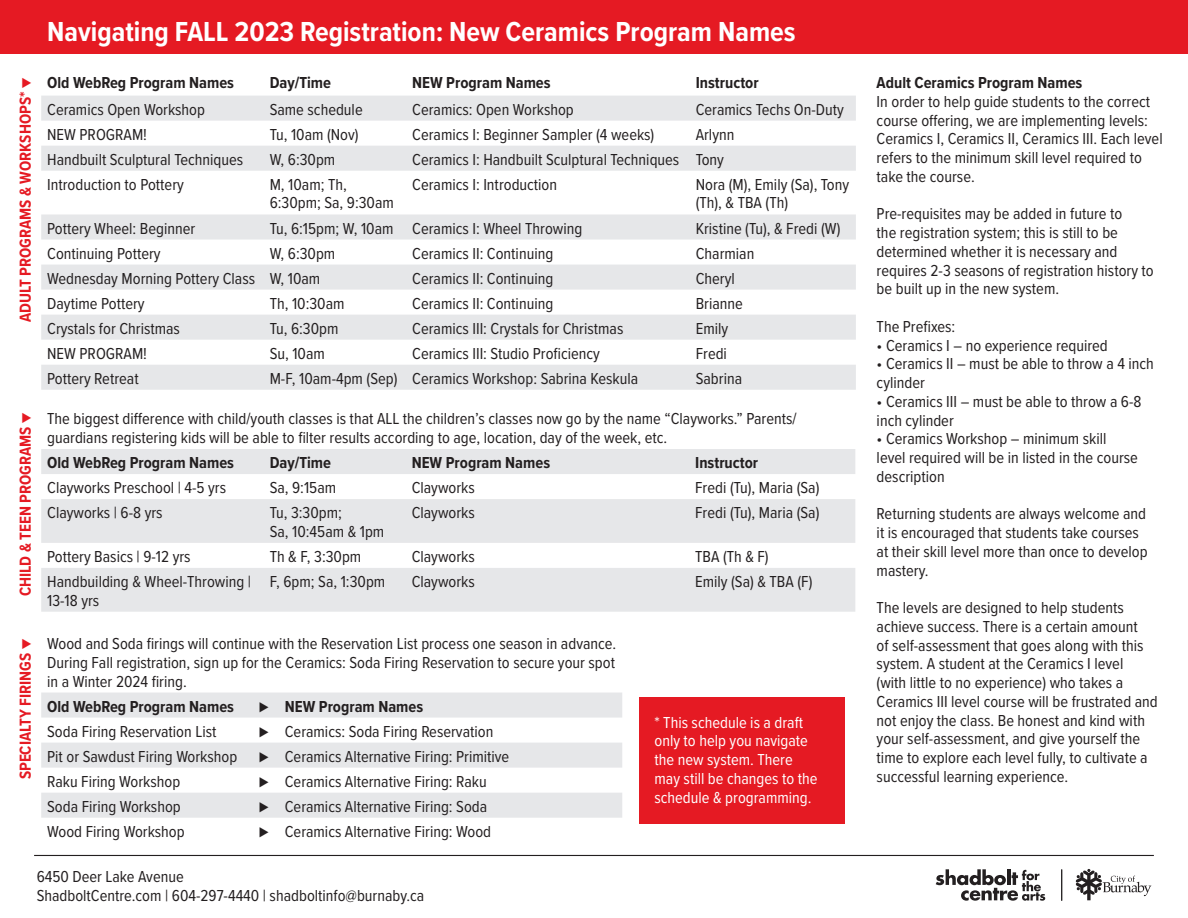
<style>
.page{position:relative;width:1188px;height:918px;background:#fff}
.page>*{position:absolute;margin:0;border:0;box-sizing:border-box;transform-origin:0 0}
.t1{font:700 28.5px "Proxima Nova Cond";color:#fff}
.t2{font:16.5px/18.8px "Proxima Nova Cond";color:#231f20}
.t3{font:700 16.5px "Proxima Nova Cond";color:#231f20}
.t4{font:16.5px/18.8px "Proxima Nova Cond";color:#fff}
.t5{font:700 16.5px "Proxima Nova Cond";color:#e51a23}
</style>
<div class="page">
<div style="left:639px;top:698px;width:206px;height:126px;background:#e51a23"></div>
<div style="left:0;top:0;width:1188px;height:53px;background:#e51a23"></div>
<svg style="left:41px;top:96px;width:815px;height:294px;fill:#eeeff0"></svg>
<svg style="left:1076px;top:869px;width:75px;height:31px"></svg>
<svg style="left:936px;top:869px;width:109px;height:32px"></svg>
<hr style="left:1061px;top:869px;width:1px;height:32px;background:#231f20">
<svg style="left:41px;top:693px;width:581px;height:125px;fill:#e6e7e9"></svg>
<svg style="left:41px;top:449px;width:814px;height:163px;fill:#e6e7e9"></svg>
<hr style="left:34px;top:855px;width:1120px;height:1px;background:#231f20">
<p class="t5" style="left:13px;top:322px;width:246px;rotate:-90deg">ADULT PROGRAMS &amp; WORKSHOPS* ▼</p>
<p class="t5" style="left:13px;top:596px;width:185px;rotate:-90deg">CHILD &amp; TEEN PROGRAMS ▼</p>
<p class="t1" style="left:47px;top:10px;width:750px">Navigating FALL 2023 Registration: New Ceramics Program Names</p>
<p class="t3" style="left:47px;top:70px;width:188px">Old WebReg Program Names</p>
<p class="t3" style="left:270px;top:70px;width:63px">Day/Time</p>
<p class="t3" style="left:412px;top:70px;width:140px">NEW Program Names</p>
<p class="t3" style="left:696px;top:70px;width:64px">Instructor</p>
<p class="t2" style="left:47px;top:99px;width:159px">Ceramics Open Workshop</p>
<p class="t2" style="left:270px;top:99px;width:95px">Same schedule</p>
<p class="t2" style="left:412px;top:99px;width:163px">Ceramics: Open Workshop</p>
<p class="t2" style="left:696px;top:99px;width:150px">Ceramics Techs On-Duty</p>
<p class="t2" style="left:47px;top:124px;width:101px">NEW PROGRAM!</p>
<p class="t2" style="left:270px;top:124px;width:90px">Tu, 10am (Nov)</p>
<p class="t2" style="left:412px;top:124px;width:244px">Ceramics I: Beginner Sampler (4 weeks)</p>
<p class="t2" style="left:696px;top:124px;width:40px">Arlynn</p>
<p class="t2" style="left:47px;top:149px;width:198px">Handbuilt Sculptural Techniques</p>
<p class="t2" style="left:270px;top:149px;width:67px">W, 6:30pm</p>
<p class="t2" style="left:412px;top:149px;width:269px">Ceramics I: Handbuilt Sculptural Techniques</p>
<p class="t2" style="left:696px;top:149px;width:30px">Tony</p>
<p class="t2" style="left:47px;top:174px;width:138px">Introduction to Pottery</p>
<p class="t2" style="left:270px;top:174px;width:126px">M, 10am; Th,<br>6:30pm; Sa, 9:30am</p>
<p class="t2" style="left:412px;top:174px;width:146px">Ceramics I: Introduction</p>
<p class="t2" style="left:696px;top:174px;width:155px">Nora (M), Emily (Sa), Tony (Th), &amp; TBA (Th)</p>
<p class="t2" style="left:47px;top:218px;width:150px">Pottery Wheel: Beginner</p>
<p class="t2" style="left:270px;top:218px;width:125px">Tu, 6:15pm; W, 10am</p>
<p class="t2" style="left:412px;top:218px;width:172px">Ceramics I: Wheel Throwing</p>
<p class="t2" style="left:696px;top:218px;width:146px">Kristine (Tu), &amp; Fredi (W)</p>
<p class="t2" style="left:47px;top:243px;width:115px">Continuing Pottery</p>
<p class="t2" style="left:270px;top:243px;width:67px">W, 6:30pm</p>
<p class="t2" style="left:412px;top:243px;width:143px">Ceramics II: Continuing</p>
<p class="t2" style="left:696px;top:243px;width:60px">Charmian</p>
<p class="t2" style="left:47px;top:268px;width:209px">Wednesday Morning Pottery Class</p>
<p class="t2" style="left:270px;top:268px;width:52px">W, 10am</p>
<p class="t2" style="left:412px;top:268px;width:143px">Ceramics II: Continuing</p>
<p class="t2" style="left:696px;top:268px;width:41px">Cheryl</p>
<p class="t2" style="left:47px;top:293px;width:99px">Daytime Pottery</p>
<p class="t2" style="left:270px;top:293px;width:76px">Th, 10:30am</p>
<p class="t2" style="left:412px;top:293px;width:143px">Ceramics II: Continuing</p>
<p class="t2" style="left:696px;top:293px;width:49px">Brianne</p>
<p class="t2" style="left:47px;top:318px;width:134px">Crystals for Christmas</p>
<p class="t2" style="left:270px;top:318px;width:70px">Tu, 6:30pm</p>
<p class="t2" style="left:412px;top:318px;width:213px">Ceramics III: Crystals for Christmas</p>
<p class="t2" style="left:696px;top:318px;width:34px">Emily</p>
<p class="t2" style="left:47px;top:343px;width:101px">NEW PROGRAM!</p>
<p class="t2" style="left:270px;top:343px;width:57px">Su, 10am</p>
<p class="t2" style="left:412px;top:343px;width:189px">Ceramics III: Studio Proficiency</p>
<p class="t2" style="left:696px;top:343px;width:33px">Fredi</p>
<p class="t2" style="left:47px;top:368px;width:93px">Pottery Retreat</p>
<p class="t2" style="left:270px;top:368px;width:129px">M-F, 10am-4pm (Sep)</p>
<p class="t2" style="left:412px;top:368px;width:228px">Ceramics Workshop: Sabrina Keskula</p>
<p class="t2" style="left:696px;top:368px;width:48px">Sabrina</p>
<p class="t2" style="left:47px;top:409px;width:751px">The biggest difference with child/youth classes is that ALL the children’s classes now go by the name “Clayworks.” Parents/ guardians registering kids will be able to filter results according to age, location, day of the week, etc.</p>
<p class="t3" style="left:47px;top:450px;width:188px">Old WebReg Program Names</p>
<p class="t3" style="left:270px;top:450px;width:63px">Day/Time</p>
<p class="t3" style="left:412px;top:450px;width:140px">NEW Program Names</p>
<p class="t3" style="left:695px;top:450px;width:64px">Instructor</p>
<p class="t2" style="left:47px;top:478px;width:180px">Clayworks Preschool | 4-5 yrs</p>
<p class="t2" style="left:270px;top:478px;width:68px">Sa, 9:15am</p>
<p class="t2" style="left:412px;top:478px;width:65px">Clayworks</p>
<p class="t2" style="left:695px;top:478px;width:126px">Fredi (Tu), Maria (Sa)</p>
<p class="t2" style="left:47px;top:503px;width:117px">Clayworks | 6-8 yrs</p>
<p class="t2" style="left:270px;top:503px;width:74px">Tu, 3:30pm;</p>
<p class="t2" style="left:270px;top:521px;width:116px">Sa, 10:45am &amp; 1pm</p>
<p class="t2" style="left:412px;top:503px;width:65px">Clayworks</p>
<p class="t2" style="left:695px;top:503px;width:126px">Fredi (Tu), Maria (Sa)</p>
<p class="t2" style="left:47px;top:546px;width:145px">Pottery Basics | 9-12 yrs</p>
<p class="t2" style="left:270px;top:546px;width:93px">Th &amp; F, 3:30pm</p>
<p class="t2" style="left:412px;top:546px;width:65px">Clayworks</p>
<p class="t2" style="left:695px;top:546px;width:75px">TBA (Th &amp; F)</p>
<p class="t2" style="left:47px;top:571px;width:205px">Handbuilding &amp; Wheel-Throwing |<br>13-18 yrs</p>
<p class="t2" style="left:270px;top:571px;width:117px">F, 6pm; Sa, 1:30pm</p>
<p class="t2" style="left:412px;top:571px;width:65px">Clayworks</p>
<p class="t2" style="left:695px;top:571px;width:119px">Emily (Sa) &amp; TBA (F)</p>
<p class="t5" style="left:13px;top:779px;width:142px;rotate:-90deg">SPECIALTY FIRINGS ▼</p>
<p class="t2" style="left:47px;top:633px;width:571px">Wood and Soda firings will continue with the Reservation List process one season in advance.</p>
<p class="t2" style="left:47px;top:652px;width:569px">During Fall registration, sign up for the Ceramics: Soda Firing Reservation to secure your spot in a Winter 2024 firing.</p>
<p class="t3" style="left:47px;top:694px;width:188px">Old WebReg Program Names</p>
<p class="t3" style="left:259px;top:694px;width:11px">⊲</p>
<p class="t3" style="left:285px;top:694px;width:140px">NEW Program Names</p>
<p class="t2" style="left:47px;top:721px;width:171px">Soda Firing Reservation List</p>
<p class="t2" style="left:259px;top:721px;width:11px">⊲</p>
<p class="t2" style="left:285px;top:721px;width:210px">Ceramics: Soda Firing Reservation</p>
<p class="t2" style="left:47px;top:746px;width:192px">Pit or Sawdust Firing Workshop</p>
<p class="t2" style="left:259px;top:746px;width:11px">⊲</p>
<p class="t2" style="left:285px;top:746px;width:226px">Ceramics Alternative Firing: Primitive</p>
<p class="t2" style="left:47px;top:771px;width:135px">Raku Firing Workshop</p>
<p class="t2" style="left:259px;top:771px;width:11px">⊲</p>
<p class="t2" style="left:285px;top:771px;width:203px">Ceramics Alternative Firing: Raku</p>
<p class="t2" style="left:47px;top:796px;width:135px">Soda Firing Workshop</p>
<p class="t2" style="left:259px;top:796px;width:11px">⊲</p>
<p class="t2" style="left:285px;top:796px;width:204px">Ceramics Alternative Firing: Soda</p>
<p class="t2" style="left:47px;top:821px;width:139px">Wood Firing Workshop</p>
<p class="t2" style="left:259px;top:821px;width:11px">⊲</p>
<p class="t2" style="left:285px;top:821px;width:208px">Ceramics Alternative Firing: Wood</p>
<p class="t2" style="left:37px;top:866px;width:149px">6450 Deer Lake Avenue</p>
<p class="t2" style="left:37px;top:885px;width:389px">ShadboltCentre.com | 604-297-4440 | shadboltinfo@burnaby.ca</p>
<p class="t4" style="left:654px;top:712px;width:165px">* This schedule is a draft only to help you navigate the new system. There may still be changes to the schedule &amp; programming.</p>
<p class="t3" style="left:877px;top:70px;width:207px">Adult Ceramics Program Names</p>
<p class="t2" style="left:877px;top:91px;width:288px">In order to help guide students to the correct course offering, we are implementing levels:<br>Ceramics I, Ceramics II, Ceramics III. Each level refers to the minimum skill level required to take the course.</p>
<p class="t2" style="left:877px;top:204px;width:279px">Pre-requisites may be added in future to<br>the registration system; this is still to be determined whether it is necessary and requires 2-3 seasons of registration history to be built up in the new system.</p>
<p class="t2" style="left:877px;top:316px;width:80px">The Prefixes:</p>
<p class="t2" style="left:877px;top:335px;width:233px">• Ceramics I – no experience required</p>
<p class="t2" style="left:877px;top:354px;width:279px">• Ceramics II – must be able to throw a 4 inch cylinder</p>
<p class="t2" style="left:877px;top:391px;width:266px">• Ceramics III – must be able to throw a 6-8 inch cylinder</p>
<p class="t2" style="left:877px;top:429px;width:263px">• Ceramics Workshop – minimum skill level required will be in listed in the course description</p>
<p class="t2" style="left:877px;top:504px;width:272px">Returning students are always welcome and it is encouraged that students take courses at their skill level more than once to develop mastery.</p>
<p class="t2" style="left:877px;top:597px;width:283px">The levels are designed to help students achieve success. There is a certain amount<br>of self-assessment that goes along with this system. A student at the Ceramics I level<br>(with little to no experience) who takes a Ceramics III level course will be frustrated and not enjoy the class. Be honest and kind with your self-assessment, and give yourself the time to explore each level fully, to cultivate a successful learning experience.</p>
</div>
